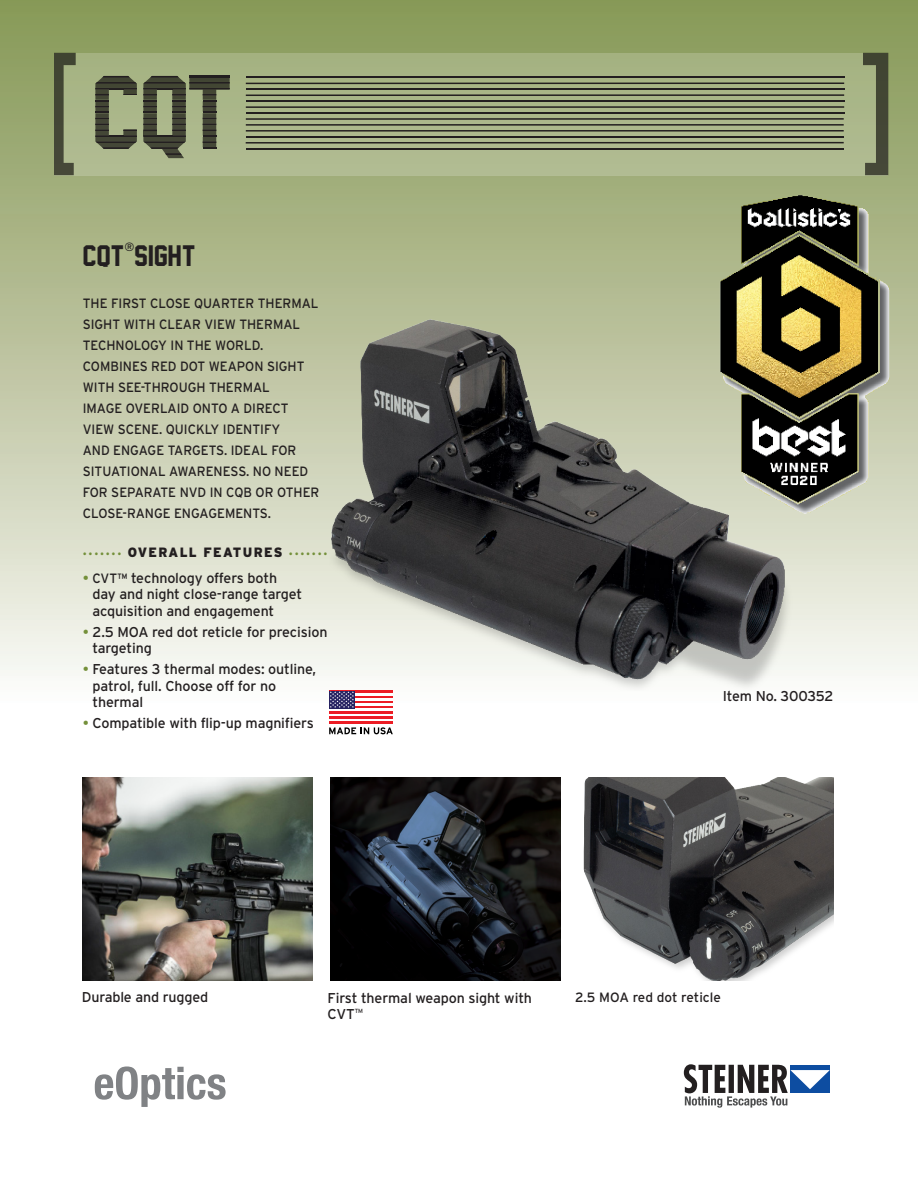
<style>
.page{position:relative;width:918px;height:1188px;background:#fff}
.page>*{position:absolute;margin:0;border:0;box-sizing:border-box;transform-origin:0 0}
.t1{font:27px "Jersey M54";letter-spacing:.01em;color:#231f20}
.t2{font:14.25px/16.5px "Interstate";letter-spacing:-.01em;color:#231f20}
.t3{font:13.5px/21px "Interstate";color:#231f20;scale:.95 1}
.t4{font:13.5px "Interstate";color:#231f20}
.t5{font:900 13.5px "Interstate";letter-spacing:.1em;color:#231f20;scale:.95 1}
.t6{font:12px "Interstate";color:#231f20}
.t7{font:900 6px "Interstate";color:#74903a;scale:.95 1}
.t8{font:6px "Interstate";color:#231f20}
.s1{color:#74903a}
.s2{font-size:13.5px}
</style>
<div class="page">
<svg style="left:684px;top:1064px;width:146px;height:44px"></svg>
<svg style="left:95px;top:1066px;width:131px;height:41px"></svg>
<div style="left:0;top:0;width:918px;height:736px;background:linear-gradient(to bottom,#839451,#fffdfd)"></div>
<img style="left:331px;top:777px;width:229px;height:204px">
<hr style="left:329px;top:691px;width:64px;height:2px;background:#ec1c24">
<hr style="left:329px;top:706px;width:64px;height:2px;background:#ec1c24">
<hr style="left:329px;top:703px;width:64px;height:3px;background:#fff">
<hr style="left:329px;top:701px;width:64px;height:2px;background:#ec1c24">
<hr style="left:329px;top:698px;width:64px;height:3px;background:#fff">
<hr style="left:329px;top:695px;width:64px;height:3px;background:#ec1c24">
<hr style="left:329px;top:693px;width:64px;height:3px;background:#fff">
<hr style="left:329px;top:721px;width:64px;height:3px;background:#ec1c24">
<hr style="left:329px;top:719px;width:64px;height:2px;background:#fff">
<hr style="left:329px;top:716px;width:64px;height:3px;background:#ec1c24">
<hr style="left:329px;top:714px;width:64px;height:2px;background:#fff">
<hr style="left:329px;top:711px;width:64px;height:3px;background:#ec1c24">
<hr style="left:329px;top:708px;width:64px;height:3px;background:#fff">
<div style="left:329px;top:691px;width:26px;height:17px;background:#262261"></div>
<svg style="left:330px;top:691px;width:24px;height:17px"></svg>
<svg style="left:329px;top:727px;width:64px;height:7px"></svg>
<img style="left:83px;top:777px;width:229px;height:204px">
<img style="left:583px;top:777px;width:250px;height:204px">
<img style="left:329px;top:295px;width:486px;height:396px">
<img style="left:720px;top:185px;width:172px;height:351px">
<div style="left:54px;top:53px;width:834px;height:123px;background:#aab789"></div>
<svg style="left:863px;top:53px;width:25px;height:122px"></svg>
<svg style="left:54px;top:53px;width:22px;height:122px"></svg>
<hr style="left:246px;top:77px;width:598px;height:1px;background:#231f20">
<hr style="left:246px;top:82px;width:598px;height:2px;background:#231f20">
<hr style="left:246px;top:88px;width:598px;height:2px;background:#231f20">
<hr style="left:246px;top:94px;width:598px;height:2px;background:#231f20">
<hr style="left:246px;top:100px;width:598px;height:2px;background:#231f20">
<hr style="left:246px;top:106px;width:598px;height:2px;background:#231f20">
<hr style="left:246px;top:112px;width:598px;height:2px;background:#231f20">
<hr style="left:246px;top:118px;width:598px;height:2px;background:#231f20">
<hr style="left:246px;top:124px;width:598px;height:2px;background:#231f20">
<hr style="left:246px;top:130px;width:598px;height:2px;background:#231f20">
<hr style="left:246px;top:136px;width:598px;height:1px;background:#231f20">
<hr style="left:246px;top:142px;width:598px;height:2px;background:#231f20">
<hr style="left:246px;top:148px;width:598px;height:1px;background:#231f20">
<svg style="left:95px;top:76px;width:42px;height:73px"></svg>
<svg style="left:143px;top:76px;width:87px;height:82px"></svg>
<p class="t6" style="left:124px;top:240px;width:12px">®</p>
<p class="t1" style="left:83px;top:241px;width:114px">CQT SIGHT</p>
<p class="t3" style="left:83px;top:293px;width:251px">THE FIRST CLOSE QUARTER THERMAL<br>SIGHT WITH CLEAR VIEW THERMAL<br>TECHNOLOGY IN THE WORLD.<br>COMBINES RED DOT WEAPON SIGHT<br>WITH SEE-THROUGH THERMAL<br>IMAGE OVERLAID ONTO A DIRECT<br>VIEW SCENE. QUICKLY IDENTIFY<br>AND ENGAGE TARGETS. IDEAL FOR<br>SITUATIONAL AWARENESS. NO NEED<br>FOR SEPARATE NVD IN CQB OR OTHER<br>CLOSE-RANGE ENGAGEMENTS.</p>
<p class="t7" style="left:83px;top:550px;width:41px">•••••••</p>
<p class="t5" style="left:128px;top:545px;width:164px">OVERALL FEATURES</p>
<p class="t7" style="left:289px;top:550px;width:41px">•••••••</p>
<p class="t2" style="left:92px;top:569px;width:211px;text-indent:-10px"><span class="s1">•</span> <span class="s2">CVT™</span> technology offers both day and night close-range target acquisition and engagement</p>
<p class="t2" style="left:92px;top:623px;width:237px;text-indent:-10px"><span class="s1">•</span> 2.5 MOA red dot reticle for precision targeting</p>
<p class="t2" style="left:92px;top:661px;width:225px;text-indent:-10px"><span class="s1">•</span> Features 3 thermal modes: outline, patrol, full. Choose off for no thermal</p>
<p class="t2" style="left:83px;top:715px;width:233px"><span class="s1">•</span> Compatible with flip-up magnifiers</p>
<p class="t2" style="left:723px;top:688px;width:112px">Item No. 300352</p>
<p class="t2" style="left:82px;top:989px;width:128px">Durable and rugged</p>
<p class="t2" style="left:328px;top:989px;width:206px">First thermal weapon sight with</p>
<p class="t4" style="left:575px;top:990px;width:148px">2.5 MOA red dot reticle</p>
<p class="t2" style="left:328px;top:1006px;width:29px">CVT</p>
<p class="t8" style="left:355px;top:1008px;width:10px">TM</p>
</div>
